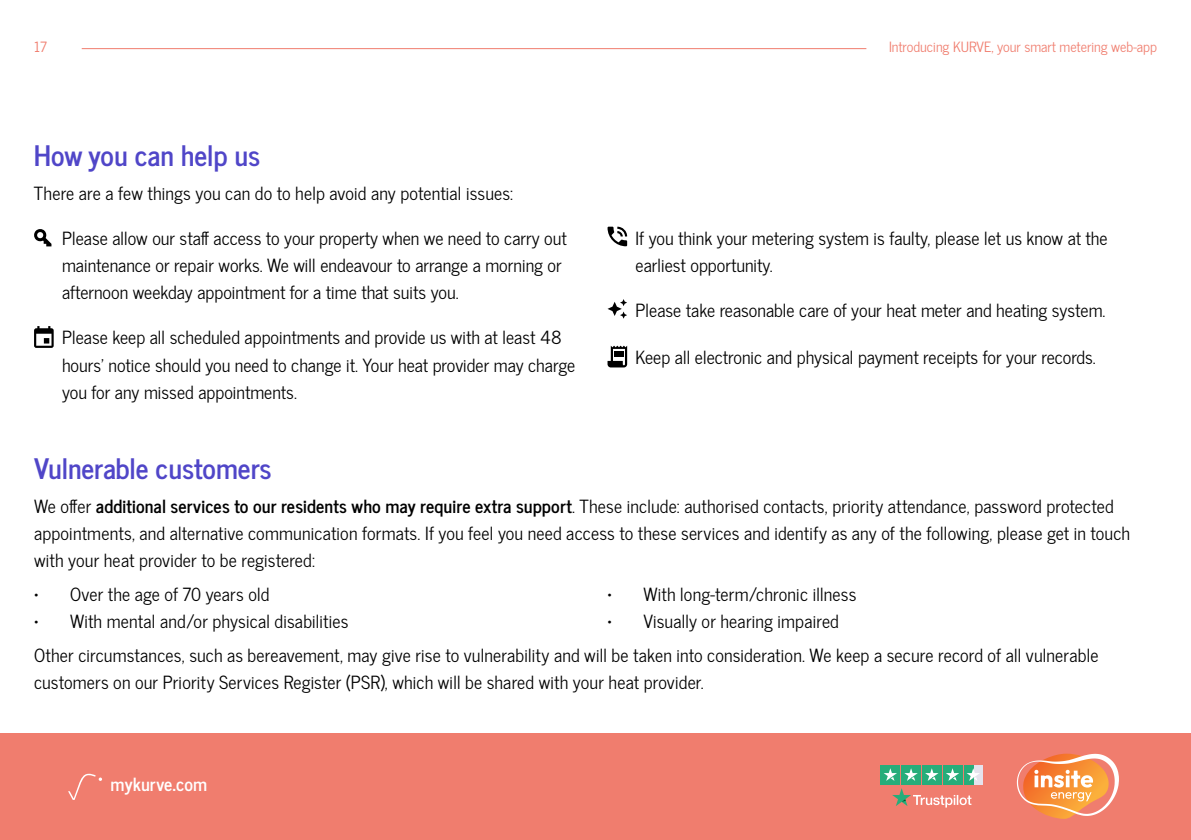
<style>
.page{position:relative;width:1191px;height:840px;background:#fff}
.page>*{position:absolute;margin:0;border:0;box-sizing:border-box;transform-origin:0 0}
.t1{font:700 28px "News Cycle";color:#5046c8}
.t2{font:18px/27px "News Cycle";color:#000}
.t3{font:700 18px "News Cycle";letter-spacing:.005em;color:#fff}
.t4{font:14px "News Cycle";color:#f07d6e}
.s1{font-weight:700}
</style>
<div class="page">
<div style="left:0;top:732px;width:1191px;height:107px;background:#f07d6e"></div>
<svg style="left:1017px;top:753px;width:102px;height:65px"></svg>
<svg style="left:892px;top:788px;width:79px;height:19px"></svg>
<div style="left:973px;top:764px;width:9px;height:19px;background:#e5e3ed"></div>
<div style="left:963px;top:764px;width:10px;height:19px;background:#27ad7a"></div>
<div style="left:880px;top:764px;width:20px;height:19px;background:#27ad7a"></div>
<div style="left:901px;top:764px;width:19px;height:19px;background:#27ad7a"></div>
<div style="left:922px;top:764px;width:19px;height:19px;background:#27ad7a"></div>
<div style="left:943px;top:764px;width:19px;height:19px;background:#27ad7a"></div>
<svg style="left:884px;top:768px;width:13px;height:12px"></svg>
<svg style="left:904px;top:768px;width:13px;height:12px"></svg>
<svg style="left:925px;top:768px;width:13px;height:12px"></svg>
<svg style="left:946px;top:768px;width:13px;height:12px"></svg>
<svg style="left:966px;top:767px;width:13px;height:13px"></svg>
<svg style="left:68px;top:773px;width:34px;height:26px"></svg>
<hr style="left:82px;top:48px;width:784px;height:1px;background:#f07d6e">
<svg style="left:607px;top:345px;width:20px;height:22px"></svg>
<svg style="left:607px;top:299px;width:20px;height:19px"></svg>
<svg style="left:607px;top:226px;width:20px;height:20px"></svg>
<svg style="left:34px;top:326px;width:20px;height:22px"></svg>
<svg style="left:34px;top:229px;width:17px;height:17px"></svg>
<p class="t4" style="left:34px;top:34px;width:14px">17</p>
<p class="t4" style="left:889px;top:34px;width:269px">Introducing KURVE, your smart metering web-app</p>
<h1 class="t1" style="left:34px;top:130px;width:228px">How you can help us</h1>
<p class="t2" style="left:34px;top:178px;width:481px">There are a few things you can do to help avoid any potential issues:</p>
<p class="t2" style="left:62px;top:224px;width:506px">Please allow our staff access to your property when we need to carry out maintenance or repair works. We will endeavour to arrange a morning or afternoon weekday appointment for a time that suits you.</p>
<p class="t2" style="left:62px;top:323px;width:515px">Please keep all scheduled appointments and provide us with at least 48 hours' notice should you need to change it. Your heat provider may charge you for any missed appointments.</p>
<h1 class="t1" style="left:34px;top:443px;width:239px">Vulnerable customers</h1>
<p class="t2" style="left:635px;top:224px;width:473px">If you think your metering system is faulty, please let us know at the earliest opportunity.</p>
<p class="t2" style="left:635px;top:296px;width:471px">Please take reasonable care of your heat meter and heating system.</p>
<p class="t2" style="left:635px;top:343px;width:462px">Keep all electronic and physical payment receipts for your records.</p>
<p class="t2" style="left:34px;top:491px;width:1097px">We offer <span class="s1">additional services to our residents who may require extra support</span>. These include: authorised contacts, priority attendance, password protected appointments, and alternative communication formats. If you feel you need access to these services and identify as any of the following, please get in touch with your heat provider to be registered:</p>
<p class="t2" style="left:34px;top:579px;width:237px">• Over the age of 70 years old</p>
<p class="t2" style="left:34px;top:606px;width:316px">• With mental and/or physical disabilities</p>
<p class="t2" style="left:607px;top:579px;width:250px">• With long-term/chronic illness</p>
<p class="t2" style="left:607px;top:606px;width:233px">• Visually or hearing impaired</p>
<p class="t2" style="left:34px;top:640px;width:1066px">Other circumstances, such as bereavement, may give rise to vulnerability and will be taken into consideration. We keep a secure record of all vulnerable customers on our Priority Services Register (PSR), which will be shared with your heat provider.</p>
<p class="t3" style="left:111px;top:768px;width:98px">mykurve.com</p>
</div>
